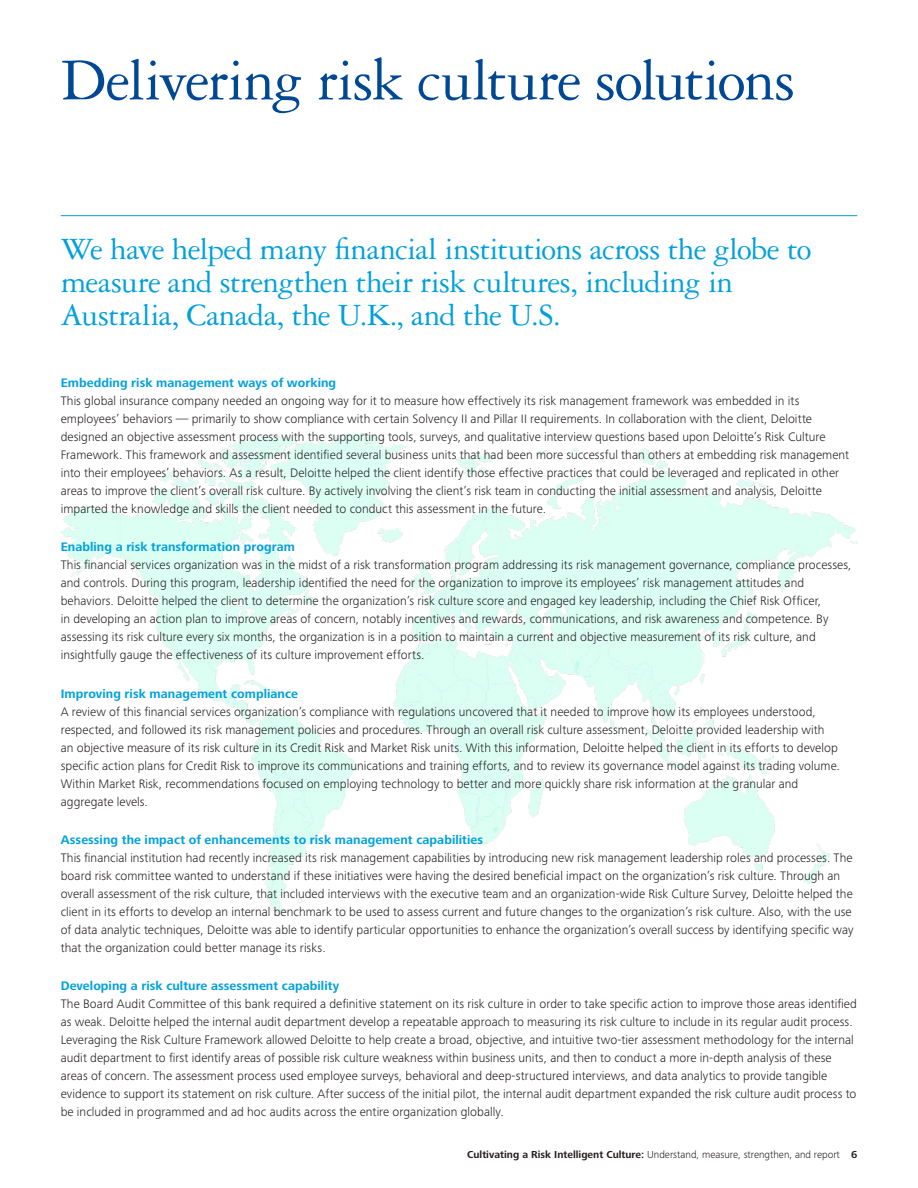
<style>
.page{position:relative;width:918px;height:1188px;background:#fff}
.page>*{position:absolute;margin:0;border:0;box-sizing:border-box;transform-origin:0 0}
.t1{font:63px "Garamond 3 LT Std";letter-spacing:-.025em;color:#004894}
.t2{font:33px/33px "Garamond 3 LT Std";letter-spacing:-.02em;color:#00a0dd}
.t3{font:300 12.75px/18px "Frutiger Next Pro";letter-spacing:.005em;color:#241f1f}
.t4{font:700 12.75px "Frutiger Next Pro";letter-spacing:.005em;color:#00a0dd}
.t5{font:300 10.5px "Frutiger Next Pro";color:#241f1f}
.s1{font-weight:700}
</style>
<div class="page">
<hr style="left:61px;top:215px;width:796px;height:1px;background:#00a0dd">
<img style="left:61px;top:433px;width:796px;height:482px">
<h1 class="t1" style="left:61px;top:46px;width:736px">Delivering risk culture solutions</h1>
<h2 class="t2" style="left:61px;top:233px;width:752px">We have helped many financial institutions across the globe to measure and strengthen their risk cultures, including in<br>Australia, Canada, the U.K., and the U.S.</h2>
<p class="t4" style="left:61px;top:376px;width:277px">Embedding risk management ways of working</p>
<p class="t3" style="left:61px;top:392px;width:790px">This global insurance company needed an ongoing way for it to measure how effectively its risk management framework was embedded in its employees’ behaviors — primarily to show compliance with certain Solvency II and Pillar II requirements. In collaboration with the client, Deloitte designed an objective assessment process with the supporting tools, surveys, and qualitative interview questions based upon Deloitte’s Risk Culture Framework. This framework and assessment identified several business units that had been more successful than others at embedding risk management into their employees’ behaviors. As a result, Deloitte helped the client identify those effective practices that could be leveraged and replicated in other areas to improve the client’s overall risk culture. By actively involving the client’s risk team in conducting the initial assessment and analysis, Deloitte imparted the knowledge and skills the client needed to conduct this assessment in the future.</p>
<p class="t4" style="left:61px;top:540px;width:236px">Enabling a risk transformation program</p>
<p class="t3" style="left:61px;top:556px;width:792px">This financial services organization was in the midst of a risk transformation program addressing its risk management governance, compliance processes, and controls. During this program, leadership identified the need for the organization to improve its employees’ risk management attitudes and behaviors. Deloitte helped the client to determine the organization’s risk culture score and engaged key leadership, including the Chief Risk Officer,<br>in developing an action plan to improve areas of concern, notably incentives and rewards, communications, and risk awareness and competence. By assessing its risk culture every six months, the organization is in a position to maintain a current and objective measurement of its risk culture, and insightfully gauge the effectiveness of its culture improvement efforts.</p>
<p class="t4" style="left:61px;top:686px;width:239px">Improving risk management compliance</p>
<p class="t3" style="left:61px;top:702px;width:781px">A review of this financial services organization’s compliance with regulations uncovered that it needed to improve how its employees understood, respected, and followed its risk management policies and procedures. Through an overall risk culture assessment, Deloitte provided leadership with an objective measure of its risk culture in its Credit Risk and Market Risk units. With this information, Deloitte helped the client in its efforts to develop specific action plans for Credit Risk to improve its communications and training efforts, and to review its governance model against its trading volume.<br>Within Market Risk, recommendations focused on employing technology to better and more quickly share risk information at the granular and aggregate levels.</p>
<p class="t4" style="left:61px;top:832px;width:424px">Assessing the impact of enhancements to risk management capabilities</p>
<p class="t3" style="left:61px;top:849px;width:794px">This financial institution had recently increased its risk management capabilities by introducing new risk management leadership roles and processes. The board risk committee wanted to understand if these initiatives were having the desired beneficial impact on the organization’s risk culture. Through an overall assessment of the risk culture, that included interviews with the executive team and an organization-wide Risk Culture Survey, Deloitte helped the client in its efforts to develop an internal benchmark to be used to assess current and future changes to the organization’s risk culture. Also, with the use of data analytic techniques, Deloitte was able to identify particular opportunities to enhance the organization’s overall success by identifying specific way that the organization could better manage its risks.</p>
<p class="t4" style="left:61px;top:979px;width:280px">Developing a risk culture assessment capability</p>
<p class="t3" style="left:61px;top:995px;width:798px">The Board Audit Committee of this bank required a definitive statement on its risk culture in order to take specific action to improve those areas identified as weak. Deloitte helped the internal audit department develop a repeatable approach to measuring its risk culture to include in its regular audit process.<br>Leveraging the Risk Culture Framework allowed Deloitte to help create a broad, objective, and intuitive two-tier assessment methodology for the internal audit department to first identify areas of possible risk culture weakness within business units, and then to conduct a more in-depth analysis of these areas of concern. The assessment process used employee surveys, behavioral and deep-structured interviews, and data analytics to provide tangible evidence to support its statement on risk culture. After success of the initial pilot, the internal audit department expanded the risk culture audit process to be included in programmed and ad hoc audits across the entire organization globally.</p>
<p class="t5" style="left:467px;top:1148px;width:391px"><span class="s1">Cultivating a Risk Intelligent Culture:</span> Understand, measure, strengthen, and report <span class="s1">6</span></p>
</div>
